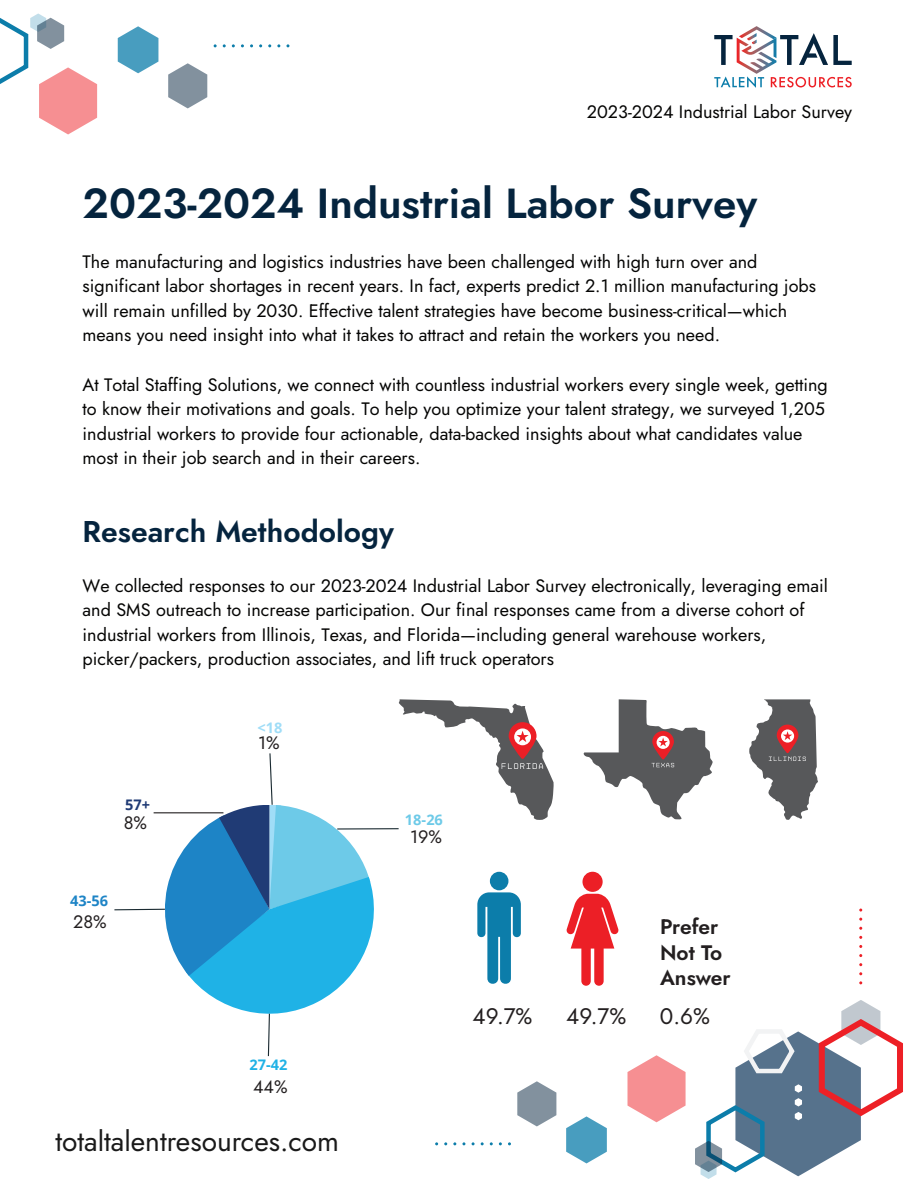
<style>
.page{position:relative;width:918px;height:1188px;background:#fff}
.page>*{position:absolute;margin:0;border:0;box-sizing:border-box;transform-origin:0 0}
.t1{font:42px "Jost";color:#05243e}
.t2{font:30px "Jost";color:#05243e}
.t3{font:28.05px "Jost";color:#1a1a1a}
.t4{font:22.5px "Jost";color:#231f20}
.t5{font:21px/25.2px "Jost";color:#231f20}
.t6{font:18px/24.6px "Jost";color:#050504}
.t7{font:18px "Jost";color:#231f20}
.t8{font:700 14.55px "Open Sans";color:#6dcae8}
.t9{font:700 14.55px "Open Sans";color:#1fb2e6}
.t10{font:700 14.55px "Open Sans";color:#1d84c6}
.t11{font:700 14.55px "Open Sans";color:#203b75}
.t12{font:700 14.55px "Open Sans";color:#a0ddf7}
</style>
<div class="page">
<svg style="left:749px;top:699px;width:69px;height:121px"></svg>
<svg style="left:399px;top:699px;width:155px;height:121px"></svg>
<svg style="left:583px;top:699px;width:130px;height:121px"></svg>
<hr style="left:337px;top:828px;width:62px;height:2px;background:#1a2a31">
<svg style="left:114px;top:753px;width:260px;height:304px"></svg>
<div style="left:490px;top:872px;width:18px;height:18px;background:#0c7daa;border-radius:50%"></div>
<svg style="left:477px;top:892px;width:44px;height:92px"></svg>
<div style="left:582px;top:872px;width:21px;height:20px;background:#ec1f26;border-radius:50%"></div>
<svg style="left:567px;top:894px;width:51px;height:91px"></svg>
<svg style="left:714px;top:26px;width:138px;height:62px"></svg>
<hr style="left:154px;top:812px;width:69px;height:1px;background:#231f20">
<svg style="left:627px;top:1055px;width:59px;height:67px"></svg>
<svg style="left:566px;top:1116px;width:41px;height:47px"></svg>
<svg style="left:517px;top:1081px;width:39px;height:45px"></svg>
<svg style="left:695px;top:1000px;width:208px;height:179px"></svg>
<svg style="left:118px;top:26px;width:40px;height:47px"></svg>
<svg style="left:0;top:13px;width:97px;height:121px"></svg>
<svg style="left:168px;top:63px;width:39px;height:45px"></svg>
<p class="t6" style="left:587px;top:100px;width:267px">2023-2024 Industrial Labor Survey</p>
<h1 class="t1" style="left:83px;top:175px;width:676px">2023-2024 Industrial Labor Survey</h1>
<p class="t6" style="left:83px;top:249px;width:735px">The manufacturing and logistics industries have been challenged with high turn over and significant labor shortages in recent years. In fact, experts predict 2.1 million manufacturing jobs will remain unfilled by 2030. Effective talent strategies have become business-critical—which means you need insight into what it takes to attract and retain the workers you need.</p>
<p class="t6" style="left:83px;top:372px;width:747px">At Total Staffing Solutions, we connect with countless industrial workers every single week, getting to know their motivations and goals. To help you optimize your talent strategy, we surveyed 1,205 industrial workers to provide four actionable, data-backed insights about what candidates value most in their job search and in their careers.</p>
<h2 class="t2" style="left:83px;top:512px;width:313px">Research Methodology</h2>
<p class="t6" style="left:83px;top:573px;width:747px">We collected responses to our 2023-2024 Industrial Labor Survey electronically, leveraging email and SMS outreach to increase participation. Our final responses came from a diverse cohort of industrial workers from Illinois, Texas, and Florida—including general warehouse workers, picker/packers, production associates, and lift truck operators</p>
<p class="t12" style="left:257px;top:718px;width:26px">&lt;18</p>
<p class="t11" style="left:125px;top:794px;width:26px">57+</p>
<p class="t7" style="left:124px;top:811px;width:25px">8%</p>
<p class="t10" style="left:70px;top:891px;width:39px">43-56</p>
<p class="t7" style="left:73px;top:909px;width:35px">28%</p>
<p class="t7" style="left:258px;top:730px;width:23px">1%</p>
<p class="t9" style="left:249px;top:1054px;width:39px">27-42</p>
<p class="t7" style="left:253px;top:1074px;width:36px">44%</p>
<h3 class="t3" style="left:55px;top:1121px;width:285px">totaltalentresources.com</h3>
<p class="t8" style="left:405px;top:810px;width:39px">18-26</p>
<p class="t7" style="left:410px;top:825px;width:33px">19%</p>
<p class="t5" style="left:660px;top:915px;width:72px">Prefer<br>Not To<br>Answer</p>
<p class="t4" style="left:473px;top:1001px;width:61px">49.7%</p>
<p class="t4" style="left:566px;top:1001px;width:61px">49.7%</p>
<p class="t4" style="left:660px;top:1001px;width:52px">0.6%</p>
</div>
